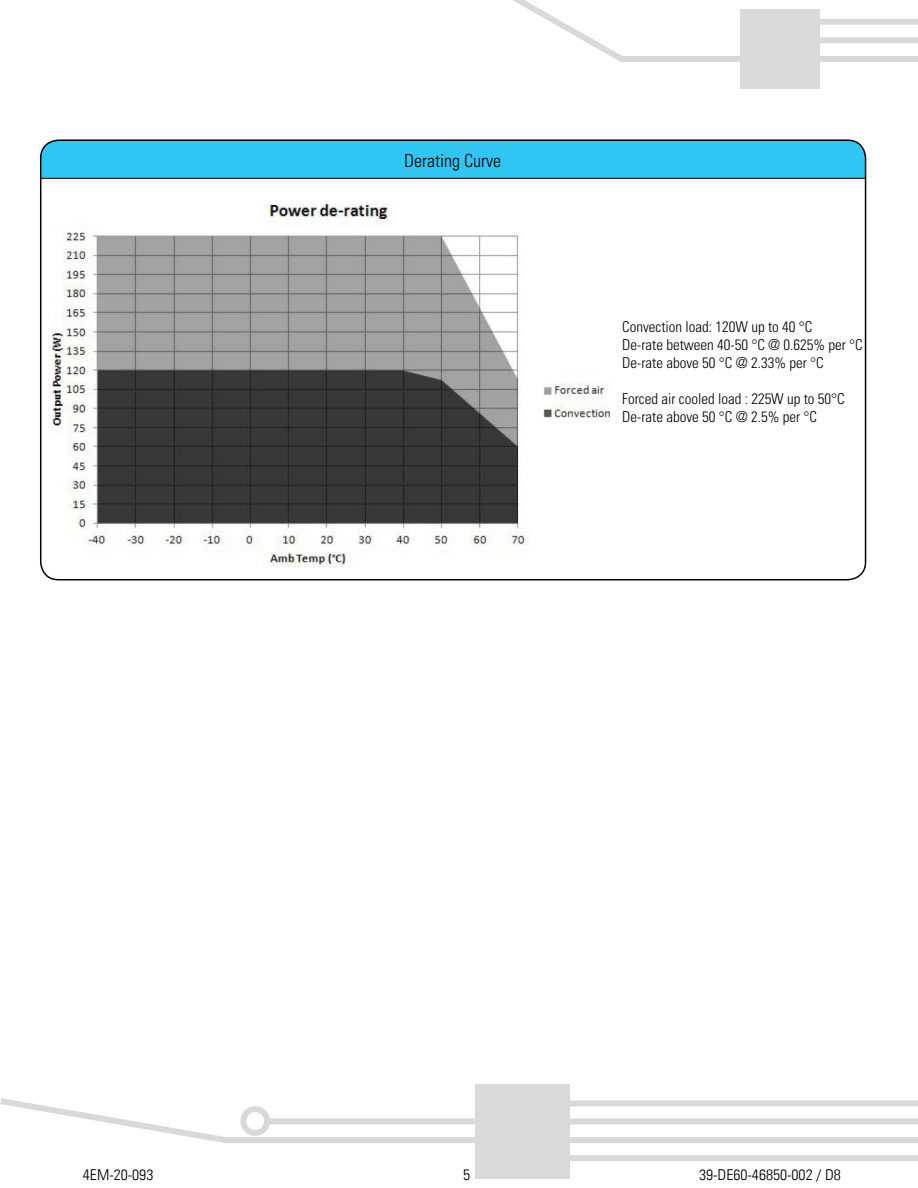
<style>
.page{position:relative;width:918px;height:1188px;background:#fff}
.page>*{position:absolute;margin:0;border:0;box-sizing:border-box;transform-origin:0 0}
.t1{font:300 condensed 18px "Univers LT Std";color:#000}
.t2{font:300 condensed 15px/18px "Univers LT Std";color:#000}
.t3{font:300 condensed 15px "Univers LT";color:#000;scale:1.06 1}
</style>
<div class="page">
<div style="left:740px;top:9px;width:80px;height:79px;background:#d9d9d9"></div>
<svg style="left:513px;top:0;width:405px;height:62px"></svg>
<div style="left:475px;top:1084px;width:95px;height:94px;background:#d9d9d9"></div>
<svg style="left:0;top:1098px;width:918px;height:45px"></svg>
<div style="left:564px;top:1155px;width:354px;height:6px;background:#d9d9d9"></div>
<div style="left:41px;top:140px;width:825px;height:39px;background:#31c5f4"></div>
<div style="left:40px;top:139px;width:826px;height:441px;border:2px solid #000;border-radius:18px"></div>
<img style="left:53px;top:203px;width:557px;height:364px">
<p class="t1" style="left:404px;top:149px;width:98px">Derating Curve</p>
<p class="t2" style="left:622px;top:318px;width:242px">Convection load: 120W up to 40 °C<br>De-rate between 40-50 °C @ 0.625% per °C<br>De-rate above 50 °C @ 2.33% per °C</p>
<p class="t2" style="left:622px;top:390px;width:224px">Forced air cooled load : 225W up to 50°C<br>De-rate above 50 °C @ 2.5% per °C</p>
<p class="t3" style="left:83px;top:1165px;width:68px">4EM-20-093</p>
<p class="t3" style="left:463px;top:1165px;width:8px">5</p>
<p class="t3" style="left:699px;top:1165px;width:135px">39-DE60-46850-002 / D8</p>
</div>
